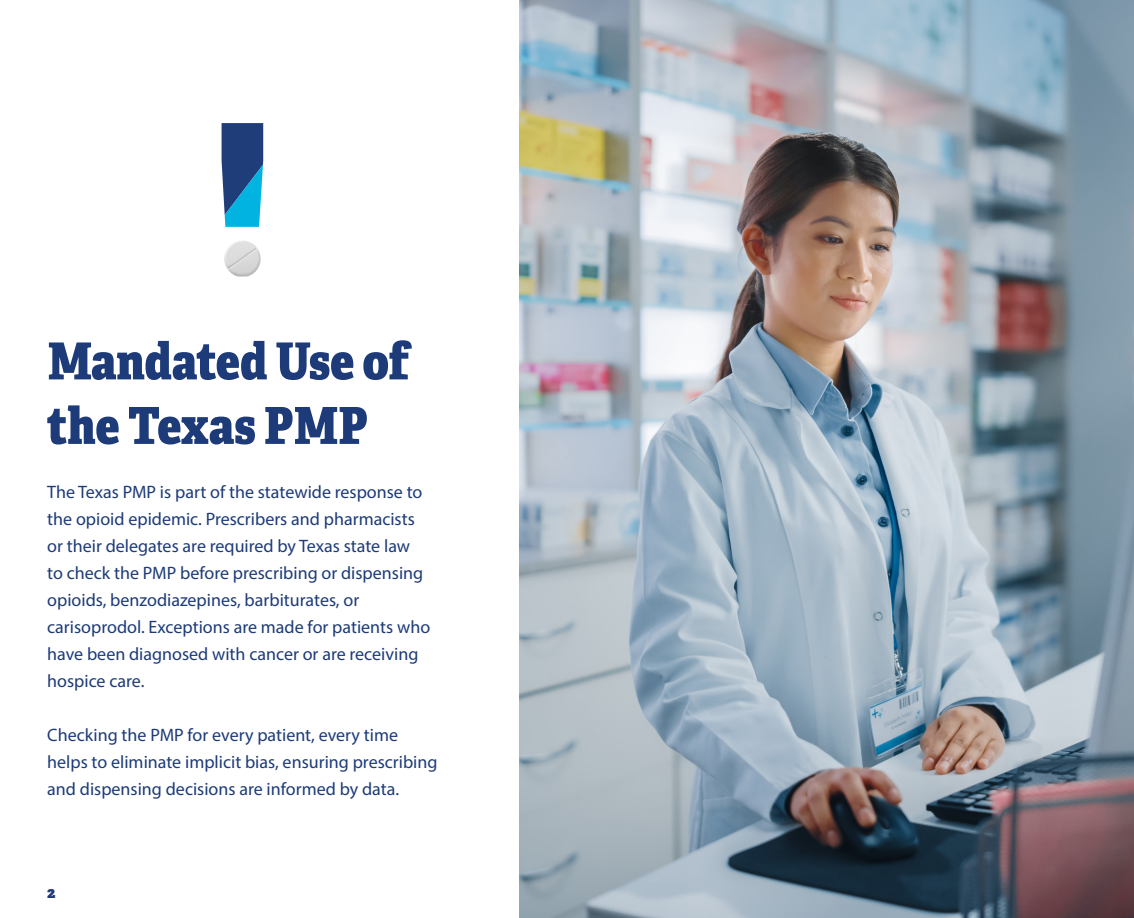
<style>
.page{position:relative;width:1134px;height:918px;background:#fff}
.page>*{position:absolute;margin:0;border:0;box-sizing:border-box;transform-origin:0 0}
.Headline{font:51px/64.5px "Adelle Condensed Eb";color:#1d3b78}
.Body_copy{font:18px/27px "Myriad Pro";color:#1d3b78}
.t1{font:800 15px "Adelle";color:#1d3b78}
</style>
<div class="page">
<svg style="left:222px;top:123px;width:41px;height:104px;background:#226b9f"></svg>
<img style="left:224px;top:241px;width:37px;height:36px">
<img style="left:520px;top:0;width:614px;height:918px">
<p class="Headline" style="left:47px;top:326px;width:363px">Mandated Use of the Texas PMP</p>
<p class="Body_copy" style="left:47px;top:478px;width:384px">The Texas PMP is part of the statewide response to the opioid epidemic. Prescribers and pharmacists or their delegates are required by Texas state law to check the PMP before prescribing or dispensing opioids, benzodiazepines, barbiturates, or carisoprodol. Exceptions are made for patients who have been diagnosed with cancer or are receiving hospice care.</p>
<p class="Body_copy" style="left:47px;top:721px;width:392px">Checking the PMP for every patient, every time helps to eliminate implicit bias, ensuring prescribing and dispensing decisions are informed by data.</p>
<p class="t1" style="left:47px;top:883px;width:10px">2</p>
</div>
